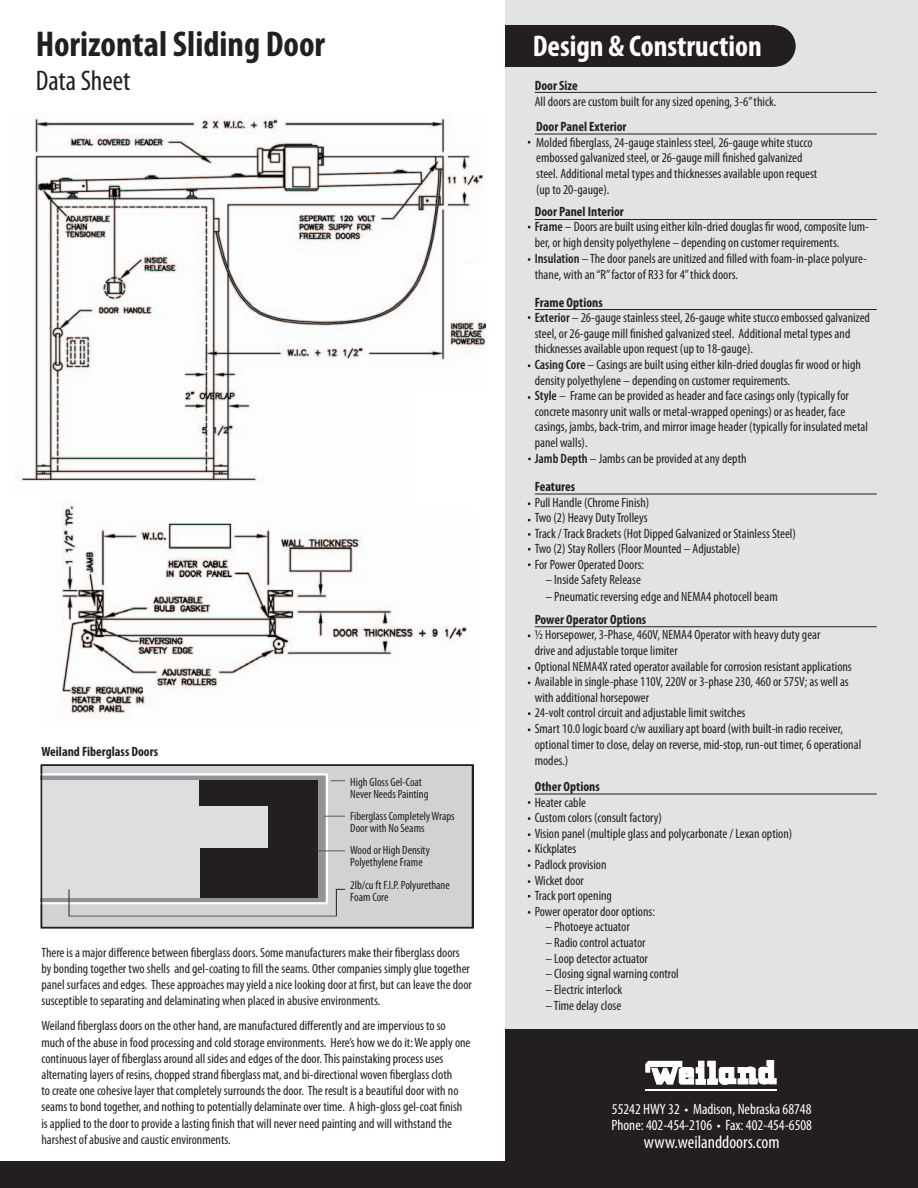
<style>
.page{position:relative;width:918px;height:1188px;background:#fff}
.page>*{position:absolute;margin:0;border:0;box-sizing:border-box;transform-origin:0 0}
.t1{font:700 condensed 36px "Myriad Pro";color:#231f20}
.t2{font:700 condensed 30px "Myriad Pro";color:#fff}
.t3{font:condensed 28.5px "Myriad Pro";color:#231f20}
.t4{font:condensed 18px "Myriad Pro";color:#fff}
.t5{font:condensed 15px/16.5px "Myriad Pro";color:#fff}
.t6{font:condensed 13.5px/16.2px "Myriad Pro";color:#231f20}
.t7{font:700 condensed 13.5px "Myriad Pro";color:#231f20}
.t8{font:condensed 12px/12px "Myriad Pro";color:#231f20}
.s1{font-weight:600}
</style>
<div class="page">
<div style="left:505px;top:0;width:413px;height:1188px;background:#e2e3e5"></div>
<div style="left:505px;top:1029px;width:413px;height:159px;background:#231f20"></div>
<div style="left:505px;top:25px;width:270px;height:42px;background:#231f20"></div>
<div style="left:754px;top:25px;width:42px;height:42px;background:#231f20;border-radius:50%"></div>
<div style="left:0;top:1161px;width:918px;height:27px;background:#231f20"></div>
<svg style="left:646px;top:1060px;width:131px;height:25px"></svg>
<hr style="left:646px;top:1089px;width:131px;height:2px;background:#fff">
<hr style="left:535px;top:92px;width:342px;height:1px;background:#231f20">
<hr style="left:535px;top:134px;width:342px;height:1px;background:#231f20">
<hr style="left:535px;top:219px;width:342px;height:1px;background:#231f20">
<hr style="left:535px;top:309px;width:342px;height:1px;background:#231f20">
<hr style="left:535px;top:494px;width:342px;height:1px;background:#231f20">
<hr style="left:535px;top:794px;width:342px;height:1px;background:#231f20">
<hr style="left:535px;top:626px;width:342px;height:1px;background:#231f20">
<img style="left:20px;top:114px;width:465px;height:368px">
<img style="left:61px;top:501px;width:406px;height:218px">
<div style="left:414px;top:387px;width:82px;height:124px;background:#fff"></div>
<div style="left:41px;top:765px;width:432px;height:163px;background:#d1d2d4"></div>
<hr style="left:69px;top:916px;width:267px;height:1px;background:#57585a">
<svg style="left:40px;top:773px;width:305px;height:143px"></svg>
<div style="left:41px;top:764px;width:432px;height:164px;border:2px solid #231f20"></div>
<div style="left:462px;top:264px;width:31px;height:22px;background:#fff"></div>
<p class="t1" style="left:36px;top:24px;width:291px">Horizontal Sliding Door</p>
<p class="t3" style="left:36px;top:65px;width:96px">Data Sheet</p>
<p class="t7" style="left:535px;top:78px;width:45px">Door Size</p>
<p class="t6" style="left:535px;top:94px;width:243px">All doors are custom built for any sized opening, 3-6” thick.</p>
<p class="t7" style="left:536px;top:119px;width:92px">Door Panel Exterior</p>
<p class="t6" style="left:536px;top:134px;width:283px">Molded fiberglass, 24-gauge stainless steel, 26-gauge white stucco embossed galvanized steel, or 26-gauge mill finished galvanized steel. Additional metal types and thicknesses available upon request (up to 20-gauge).</p>
<p class="t7" style="left:535px;top:204px;width:91px">Door Panel Interior</p>
<p class="t6" style="left:535px;top:219px;width:336px;line-height:15.6px"><span class="s1">Frame</span> – Doors are built using either kiln-dried douglas fir wood, composite lum&shy;ber, or high density polyethylene – depending on customer requirements.</p>
<p class="t6" style="left:535px;top:250px;width:334px"><span class="s1">Insulation</span> – The door panels are unitized and filled with foam-in-place polyure&shy;thane, with an “R” factor of R33 for 4” thick doors.</p>
<p class="t7" style="left:535px;top:295px;width:70px">Frame Options</p>
<p class="t6" style="left:535px;top:310px;width:337px;line-height:15.6px"><span class="s1">Exterior</span> – 26-gauge stainless steel, 26-gauge white stucco embossed galvanized steel, or 26-gauge mill finished galvanized steel. Additional metal types and thicknesses available upon request (up to 18-gauge).</p>
<p class="t6" style="left:535px;top:357px;width:328px;line-height:15.6px"><span class="s1">Casing Core</span> – Casings are built using either kiln-dried douglas fir wood or high density polyethylene – depending on customer requirements.</p>
<p class="t6" style="left:535px;top:388px;width:335px;line-height:15.6px"><span class="s1">Style</span> – Frame can be provided as header and face casings only (typically for concrete masonry unit walls or metal-wrapped openings) or as header, face casings, jambs, back-trim, and mirror image header (typically for insulated metal panel walls).</p>
<p class="t6" style="left:535px;top:450px;width:213px"><span class="s1">Jamb Depth</span> – Jambs can be provided at any depth</p>
<p class="t7" style="left:535px;top:479px;width:42px">Features</p>
<p class="t6" style="left:535px;top:494px;width:116px">Pull Handle (Chrome Finish)</p>
<p class="t6" style="left:535px;top:510px;width:114px">Two (2) Heavy Duty Trolleys</p>
<p class="t6" style="left:535px;top:526px;width:263px">Track / Track Brackets (Hot Dipped Galvanized or Stainless Steel)</p>
<p class="t6" style="left:535px;top:541px;width:207px">Two (2) Stay Rollers (Floor Mounted – Adjustable)</p>
<p class="t6" style="left:535px;top:557px;width:111px">For Power Operated Doors:</p>
<p class="t6" style="left:545px;top:572px;width:97px">– Inside Safety Release</p>
<p class="t6" style="left:545px;top:589px;width:234px">– Pneumatic reversing edge and NEMA4 photocell beam</p>
<p class="t2" style="left:533px;top:29px;width:231px">Design &amp; Construction</p>
<p class="t7" style="left:41px;top:744px;width:118px">Weiland Fiberglass Doors</p>
<p class="t8" style="left:350px;top:776px;width:80px">High Gloss Gel-Coat<br>Never Needs Painting</p>
<p class="t8" style="left:350px;top:811px;width:106px">Fiberglass Completely Wraps<br>Door with No Seams</p>
<p class="t8" style="left:350px;top:845px;width:81px">Wood or High Density<br>Polyethylene Frame</p>
<p class="t8" style="left:350px;top:880px;width:101px">2lb/cu ft F.I.P. Polyurethane<br>Foam Core</p>
<p class="t6" style="left:41px;top:944px;width:432px">There is a major difference between fiberglass doors. Some manufacturers make their fiberglass doors by bonding together two shells and gel-coating to fill the seams. Other companies simply glue together panel surfaces and edges. These approaches may yield a nice looking door at first, but can leave the door susceptible to separating and delaminating when placed in abusive environments.</p>
<p class="t6" style="left:41px;top:1018px;width:431px">Weiland fiberglass doors on the other hand, are manufactured differently and are impervious to so much of the abuse in food processing and cold storage environments. Here’s how we do it: We apply one continuous layer of fiberglass around all sides and edges of the door. This painstaking process uses alternating layers of resins, chopped strand fiberglass mat, and bi-directional woven fiberglass cloth<br>to create one cohesive layer that completely surrounds the door. The result is a beautiful door with no seams to bond together, and nothing to potentially delaminate over time. A high-gloss gel-coat finish is applied to the door to provide a lasting finish that will never need painting and will withstand the harshest of abusive and caustic environments.</p>
<p class="t7" style="left:535px;top:612px;width:113px">Power Operator Options</p>
<p class="t6" style="left:535px;top:627px;width:287px;line-height:15.6px">½ Horsepower, 3-Phase, 460V, NEMA4 Operator with heavy duty gear drive and adjustable torque limiter</p>
<p class="t6" style="left:535px;top:658px;width:319px">Optional NEMA4X rated operator available for corrosion resistant applications</p>
<p class="t6" style="left:535px;top:674px;width:316px;line-height:15.6px">Available in single-phase 110V, 220V or 3-phase 230, 460 or 575V; as well as with additional horsepower</p>
<p class="t6" style="left:535px;top:705px;width:212px">24-volt control circuit and adjustable limit switches</p>
<p class="t6" style="left:535px;top:721px;width:328px">Smart 10.0 logic board c/w auxiliary apt board (with built-in radio receiver, optional timer to close, delay on reverse, mid-stop, run-out timer, 6 operational modes.)</p>
<p class="t7" style="left:535px;top:779px;width:67px">Other Options</p>
<p class="t6" style="left:535px;top:794px;width:53px">Heater cable</p>
<p class="t6" style="left:535px;top:810px;width:129px">Custom colors (consult factory)</p>
<p class="t6" style="left:535px;top:826px;width:259px">Vision panel (multiple glass and polycarbonate / Lexan option)</p>
<p class="t6" style="left:535px;top:841px;width:43px">Kickplates</p>
<p class="t6" style="left:535px;top:857px;width:73px">Padlock provision</p>
<p class="t6" style="left:535px;top:872px;width:51px">Wicket door</p>
<p class="t6" style="left:535px;top:888px;width:79px">Track port opening</p>
<p class="t6" style="left:535px;top:904px;width:122px">Power operator door options:</p>
<p class="t6" style="left:545px;top:919px;width:86px">– Photoeye actuator</p>
<p class="t6" style="left:545px;top:935px;width:102px">– Radio control actuator</p>
<p class="t6" style="left:545px;top:950px;width:104px">– Loop detector actuator</p>
<p class="t6" style="left:545px;top:966px;width:135px">– Closing signal warning control</p>
<p class="t6" style="left:545px;top:982px;width:78px">– Electric interlock</p>
<p class="t6" style="left:545px;top:998px;width:77px">– Time delay close</p>
<p class="t5" style="left:611px;top:1101px;width:202px">55242 HWY 32 • Madison, Nebraska 68748<br>Phone: 402-454-2106 • Fax: 402-454-6508</p>
<p class="t4" style="left:644px;top:1133px;width:137px">www.weilanddoors.com</p>
</div>
